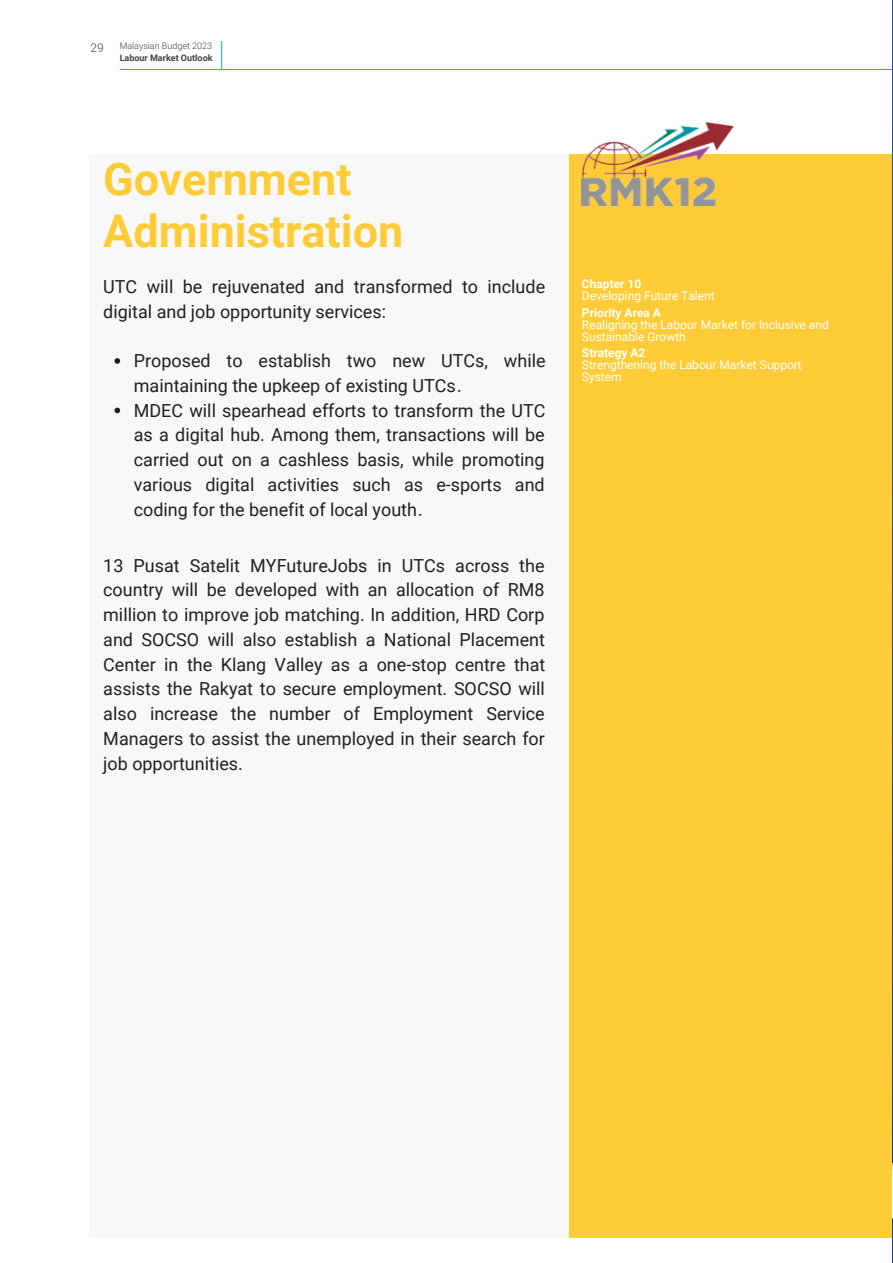
<style>
.page{position:relative;width:893px;height:1263px;background:#fff}
.page>*{position:absolute;margin:0;border:0;box-sizing:border-box;transform-origin:0 0}
.t1{font:700 45px/51.8px "Roboto";color:#ffcc37}
.t2{font:18px/24.8px "Roboto";color:#231f20}
.t3{font:700 15px "Roboto";color:#414243}
.t4{font:12px/12px "Roboto";color:#fff}
.t5{font:300 12px "Roboto";color:#414243}
.t6{font:300 9px "Roboto";color:#414243}
.t7{font:700 9px "Roboto";color:#414243}
.s1{font-weight:700}
</style>
<div class="page">
<hr style="left:120px;top:69px;width:773px;height:1px;background:#00aeef">
<svg style="left:221px;top:41px;width:1px;height:28px"></svg>
<div style="left:89px;top:154px;width:714px;height:1084px;background:#f8f8f8"></div>
<div style="left:569px;top:154px;width:323px;height:1084px;background:#ffcc37"></div>
<img style="left:582px;top:122px;width:152px;height:83px">
<svg style="left:115px;top:358px;width:5px;height:6px"></svg>
<svg style="left:115px;top:408px;width:5px;height:5px"></svg>
<img style="left:892px;top:0;width:1px;height:1263px">
<p class="t5" style="left:90px;top:40px;width:15px">29</p>
<p class="t6" style="left:120px;top:40px;width:94px">Malaysian Budget 2023</p>
<p class="t7" style="left:120px;top:52px;width:94px">Labour Market Outlook</p>
<p class="t1" style="left:103px;top:152px;width:302px">Government<br>Administration</p>
<p class="t2" style="left:103px;top:273px;width:443px">UTC will be rejuvenated and transformed to include digital and job opportunity services:</p>
<p class="t2" style="left:134px;top:348px;width:413px">Proposed to establish two new UTCs, while maintaining the upkeep of existing UTCs<br>MDEC will spearhead efforts to transform the UTC as a digital hub. Among them, transactions will be carried out on a cashless basis, while promoting various digital activities such as e-sports and coding for the benefit of local youth</p>
<p class="t3" style="left:457px;top:376px;width:6px">.</p>
<p class="t3" style="left:418px;top:500px;width:6px">.</p>
<p class="t2" style="left:103px;top:552px;width:444px;text-align:justify">13 Pusat Satelit MYFutureJobs in UTCs across the country will be developed with an allocation of RM8 million to improve job matching. In addition, HRD Corp and SOCSO will also establish a National Placement Center in the Klang Valley as a one-stop centre that assists the Rakyat to secure employment. SOCSO will also increase the number of Employment Service Managers to assist the unemployed in their search for job opportunities.</p>
<p class="t4" style="left:582px;top:277px;width:134px"><span class="s1">Chapter 10<br></span>Developing Future Talent</p>
<p class="t4" style="left:582px;top:306px;width:248px"><span class="s1">Priority Area A<br></span>Realigning the Labour Market for Inclusive and<br>Sustainable Growth</p>
<p class="t4" style="left:582px;top:346px;width:221px"><span class="s1">Strategy A2<br></span>Strengthening the Labour Market Support<br>System</p>
</div>
